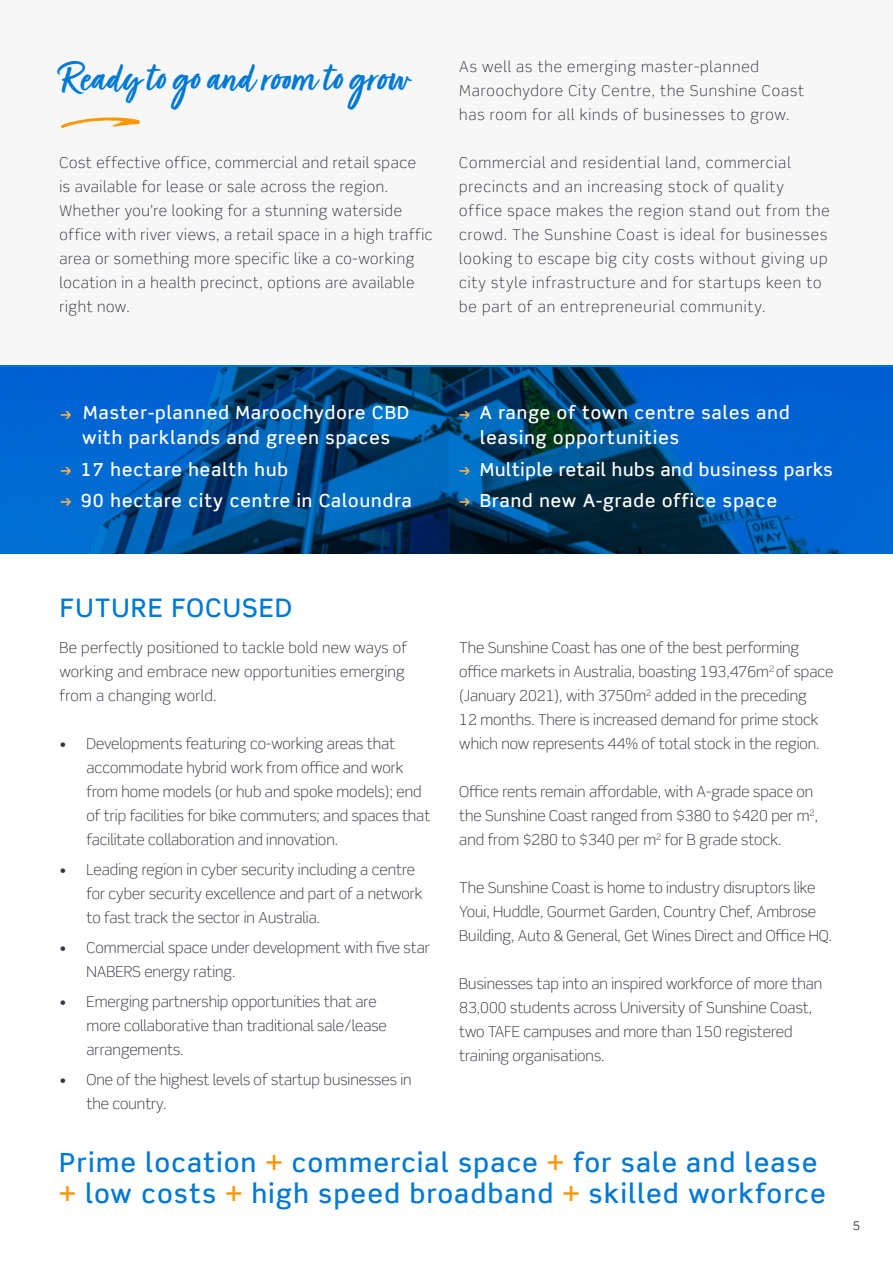
<style>
.page{position:relative;width:893px;height:1263px;background:#fff}
.page>*{position:absolute;margin:0;border:0;box-sizing:border-box;transform-origin:0 0}
.t1{font:72px "Have Heart Swash";color:#ff9600}
.t2{font:45px "Turbinado Bold Pro";color:#0079d4}
.t3{font:500 26.4px/31.7px "Scene Std";letter-spacing:.06em;color:#0079d4}
.t4{font:500 25.5px "Scene Std";letter-spacing:.06em;color:#0079d4}
.t5{font:500 18px/25.5px "Scene Std";letter-spacing:.06em;color:#fff;text-align:center}
.t6{font:500 18px "Scene Std";letter-spacing:.04em;color:#fff}
.t7{font:300 15px/24px "Scene Std";color:#343741}
.t8{font:300 15px/24px "Scene Std";letter-spacing:.06em;color:#343741}
.t9{font:300 15px/24px "Scene Std";letter-spacing:.04em;color:#343741}
.t10{font:300 15px/24px "Scene Std";letter-spacing:.02em;color:#343741}
.t11{font:12px "Scene Std";color:#343741}
.s1{font-family:"URWDIN";font-weight:600;font-size:14.25px;color:#ffb64d}
.s2{color:#ff9600}
</style>
<div class="page">
<div style="left:0;top:0;width:893px;height:367px;background:#f7f7f7"></div>
<svg style="left:0;top:365px;width:893px;height:189px;background:#00519d"></svg>
<h2 class="t2" style="left:60px;top:54px;width:350px">Ready to go and room to grow</h2>
<h1 class="t1" style="left:60px;top:77px;width:84px">b</h1>
<p class="t9" style="left:60px;top:150px;width:375px">Cost effective office, commercial and retail space<br>is available for lease or sale across the region.<br>Whether you’re looking for a stunning waterside office with river views, a retail space in a high traffic area or something more specific like a co-working location in a health precinct, options are available right now.</p>
<p class="t8" style="left:459px;top:54px;width:346px">As well as the emerging master-planned<br>Maroochydore City Centre, the Sunshine Coast has room for all kinds of businesses to grow.</p>
<p class="t8" style="left:459px;top:150px;width:372px">Commercial and residential land, commercial precincts and an increasing stock of quality office space makes the region stand out from the crowd. The Sunshine Coast is ideal for businesses looking to escape big city costs without giving up city style infrastructure and for startups keen to be part of an entrepreneurial community.</p>
<p class="t5" style="left:60px;top:399px;width:351px"><sub>→</sub> Master-planned Maroochydore CBD with parklands and green spaces</p>
<p class="t5" style="left:60px;top:457px;width:230px"><span class="s1">→</span> 17 hectare health hub</p>
<p class="t5" style="left:60px;top:488px;width:353px"><span class="s1">→</span> 90 hectare city centre in Caloundra</p>
<p class="t5" style="left:480px;top:399px;width:311px;text-align:left;text-indent:-21px"><sub>→</sub> A range of town centre sales and leasing opportunities</p>
<p class="t6" style="left:459px;top:458px;width:375px"><span class="s1">→</span> Multiple retail hubs and business parks</p>
<p class="t5" style="left:459px;top:488px;width:320px"><span class="s1">→</span> Brand new A-grade office space</p>
<h3 class="t4" style="left:60px;top:592px;width:234px">FUTURE FOCUSED</h3>
<p class="t10" style="left:60px;top:636px;width:349px">Be perfectly positioned to tackle bold new ways of working and embrace new opportunities emerging from a changing world.</p>
<p class="t7" style="left:87px;top:732px;width:345px;text-indent:-27px">• Developments featuring co-working areas that accommodate hybrid work from office and work from home models (or hub and spoke models); end of trip facilities for bike commuters; and spaces that facilitate collaboration and innovation.</p>
<p class="t7" style="left:87px;top:858px;width:338px;text-indent:-27px">• Leading region in cyber security including a centre for cyber security excellence and part of a network to fast track the sector in Australia.</p>
<p class="t7" style="left:87px;top:936px;width:345px;text-indent:-27px">• Commercial space under development with five star<br>NABERS energy rating.</p>
<p class="t7" style="left:87px;top:990px;width:302px;text-indent:-27px">• Emerging partnership opportunities that are more collaborative than traditional sale/lease arrangements.</p>
<p class="t7" style="left:87px;top:1068px;width:327px;text-indent:-27px">• One of the highest levels of startup businesses in the country.</p>
<p class="t7" style="left:459px;top:636px;width:376px">The Sunshine Coast has one of the best performing office markets in Australia, boasting 193,476m<sup>2</sup> of space (January 2021), with 3750m<sup>2</sup> added in the preceding<br>12 months. There is increased demand for prime stock which now represents 44% of total stock in the region.</p>
<p class="t7" style="left:459px;top:780px;width:360px">Office rents remain affordable, with A-grade space on the Sunshine Coast ranged from $380 to $420 per m<sup>2</sup>, and from $280 to $340 per m<sup>2</sup> for B grade stock.</p>
<p class="t7" style="left:459px;top:876px;width:374px">The Sunshine Coast is home to industry disruptors like<br>Youi, Huddle, Gourmet Garden, Country Chef, Ambrose<br>Building, Auto &amp; General, Get Wines Direct and Office HQ.</p>
<p class="t7" style="left:459px;top:972px;width:364px">Businesses tap into an inspired workforce of more than 83,000 students across University of Sunshine Coast, two TAFE campuses and more than 150 registered training organisations.</p>
<h3 class="t3" style="left:60px;top:1146px;width:767px">Prime location <span class="s2">+</span> commercial space <span class="s2">+</span> for sale and lease <span class="s2">+</span> low costs <span class="s2">+</span> high speed broadband <span class="s2">+</span> skilled workforce</h3>
<p class="t11" style="left:853px;top:1219px;width:9px">5</p>
</div>
